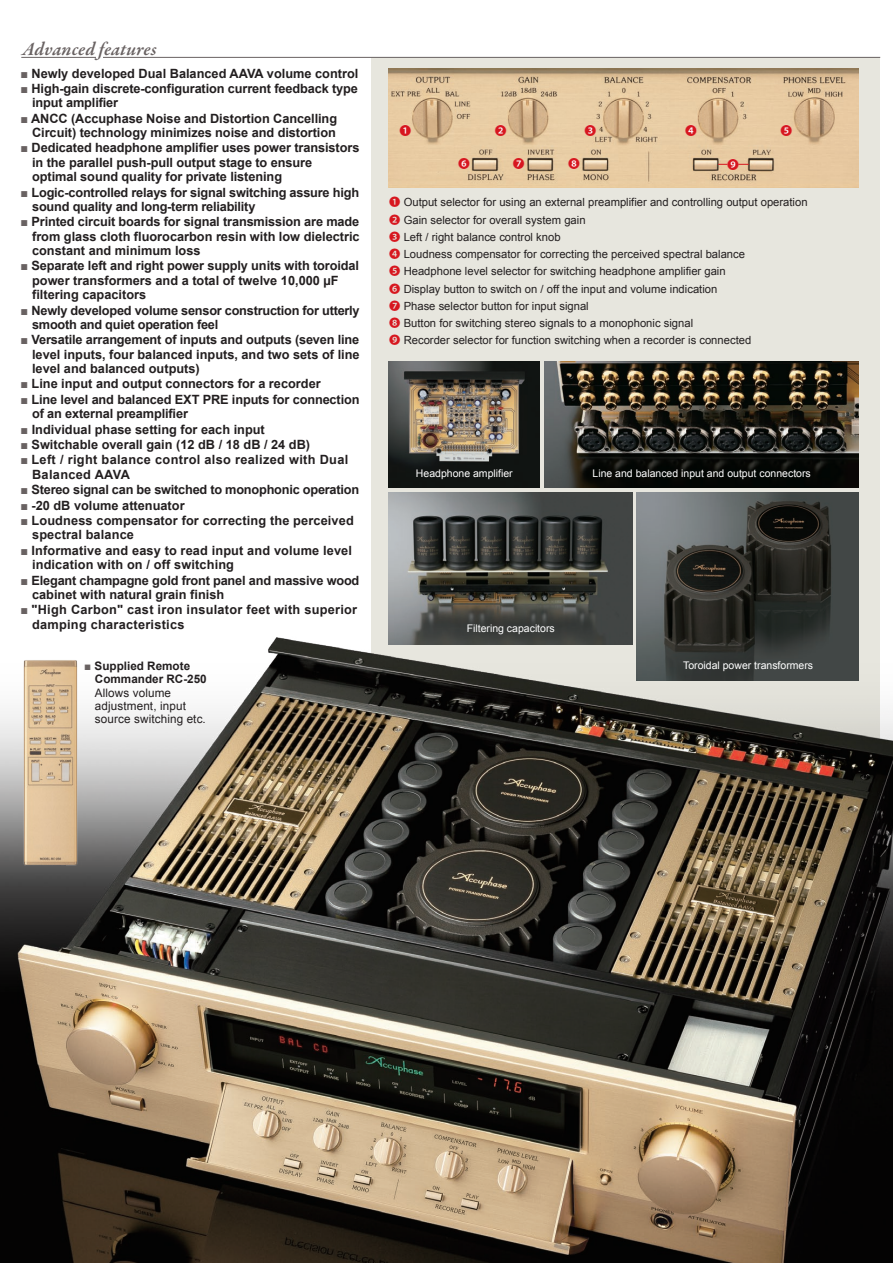
<style>
.page{position:relative;width:893px;height:1263px;background:#fff}
.page>*{position:absolute;margin:0;border:0;box-sizing:border-box;transform-origin:0 0}
.t1{font:italic 600 19.2px "Garamond Premr Pro";letter-spacing:.005em;color:#696262}
.t2{font:700 12.75px/14.4px "Arial";letter-spacing:-.005em;color:#231f20}
.t3{font:700 12.75px/14.4px "Arial";letter-spacing:.02em;color:#231f20}
.t4{font:700 12.75px/14.4px "Arial";letter-spacing:.025em;color:#231f20}
.t5{font:11.85px "Koz Go Pr 6 N";color:#d7171f}
.t6{font:11.7px/13.4px "Arial";letter-spacing:.01em;color:#231f20}
.t7{font:700 11.7px/13.4px "Arial";color:#231f20}
.t8{font:11.25px/17.2px "Arial";color:#231f20}
.t9{font:10.5px "Arial";color:#fff}
.s1{font-weight:400;color:#696262}
.s2{font-family:"Koz Go Pr 6 N";color:#d7171f}
</style>
<div class="page">
<div style="left:371px;top:57px;width:509px;height:698px;background:#e7e6de"></div>
<img style="left:389px;top:68px;width:470px;height:120px">
<div style="left:400px;top:125px;width:11px;height:10px;background:#fbfdfe;border-radius:50%"></div>
<div style="left:495px;top:125px;width:11px;height:10px;background:#fbfdfe;border-radius:50%"></div>
<div style="left:585px;top:125px;width:10px;height:10px;background:#fbfdfe;border-radius:50%"></div>
<div style="left:686px;top:125px;width:10px;height:10px;background:#fbfdfe;border-radius:50%"></div>
<div style="left:781px;top:125px;width:11px;height:10px;background:#fbfdfe;border-radius:50%"></div>
<div style="left:459px;top:158px;width:10px;height:11px;background:#fbfdfe;border-radius:50%"></div>
<div style="left:513px;top:158px;width:11px;height:11px;background:#fbfdfe;border-radius:50%"></div>
<div style="left:569px;top:158px;width:10px;height:11px;background:#fbfdfe;border-radius:50%"></div>
<hr style="left:718px;top:164px;width:31px;height:1px;background:#d7171f">
<div style="left:728px;top:159px;width:10px;height:10px;background:#fbfdfe;border-radius:50%"></div>
<img style="left:0;top:485px;width:893px;height:778px">
<img style="left:0;top:646px;width:101px;height:235px">
<img style="left:637px;top:493px;width:222px;height:188px">
<img style="left:389px;top:493px;width:244px;height:151px">
<img style="left:545px;top:362px;width:314px;height:125px">
<img style="left:389px;top:362px;width:151px;height:125px">
<hr style="left:21px;top:57px;width:859px;height:1px;background:#696262">
<h1 class="t1" style="left:22px;top:37px;width:136px">Advanced features</h1>
<p class="t2" style="left:20px;top:66px;width:339px"><span class="s1">■</span> Newly developed Dual Balanced AAVA volume control</p>
<p class="t2" style="left:32px;top:82px;width:327px;text-indent:-12px"><span class="s1">■</span> High-gain discrete-configuration current feedback type input amplifier</p>
<p class="t2" style="left:20px;top:111px;width:318px;text-align:right"><span class="s1">■</span> ANCC (Accuphase Noise and Distortion Cancelling<br>Circuit) technology minimizes noise and distortion</p>
<p class="t2" style="left:32px;top:141px;width:329px;text-indent:-12px"><span class="s1">■</span> Dedicated headphone amplifier uses power transistors in the parallel push-pull output stage to ensure optimal sound quality for private listening</p>
<p class="t2" style="left:32px;top:185px;width:329px;text-indent:-12px"><span class="s1">■</span> Logic-controlled relays for signal switching assure high sound quality and long-term reliability</p>
<p class="t2" style="left:32px;top:215px;width:329px;text-align:justify;text-indent:-12px"><span class="s1">■</span> Printed circuit boards for signal transmission are made from glass cloth fluorocarbon resin with low dielectric constant and minimum loss</p>
<p class="t2" style="left:32px;top:259px;width:328px;text-indent:-12px"><span class="s1">■</span> Separate left and right power supply units with toroidal power transformers and a total of twelve 10,000 µF filtering capacitors</p>
<p class="t2" style="left:32px;top:303px;width:329px;text-indent:-12px"><span class="s1">■</span> Newly developed volume sensor construction for utterly smooth and quiet operation feel</p>
<p class="t2" style="left:32px;top:333px;width:329px;text-align:justify;text-indent:-12px"><span class="s1">■</span> Versatile arrangement of inputs and outputs (seven line level inputs, four balanced inputs, and two sets of line level and balanced outputs)</p>
<p class="t2" style="left:20px;top:377px;width:302px"><span class="s1">■</span> Line input and output connectors for a recorder</p>
<p class="t2" style="left:32px;top:393px;width:329px;text-indent:-12px"><span class="s1">■</span> Line level and balanced EXT PRE inputs for connection of an external preamplifier</p>
<p class="t2" style="left:20px;top:422px;width:246px"><span class="s1">■</span> Individual phase setting for each input</p>
<p class="t2" style="left:20px;top:438px;width:291px"><span class="s1">■</span> Switchable overall gain (12 dB / 18 dB / 24 dB)</p>
<p class="t4" style="left:32px;top:453px;width:318px;text-indent:-12px"><span class="s1">■</span> Left / right balance control also realized with Dual<br>Balanced AAVA</p>
<p class="t2" style="left:20px;top:483px;width:340px"><span class="s1">■</span> Stereo signal can be switched to monophonic operation</p>
<p class="t2" style="left:20px;top:498px;width:166px"><span class="s1">■</span> -20 dB volume attenuator</p>
<p class="t2" style="left:32px;top:514px;width:323px;text-indent:-12px"><span class="s1">■</span> Loudness compensator for correcting the perceived spectral balance</p>
<p class="t2" style="left:32px;top:543px;width:321px;text-indent:-12px"><span class="s1">■</span> Informative and easy to read input and volume level indication with on / off switching</p>
<p class="t2" style="left:32px;top:573px;width:329px;text-indent:-12px"><span class="s1">■</span> Elegant champagne gold front panel and massive wood cabinet with natural grain finish</p>
<p class="t3" style="left:32px;top:603px;width:327px;text-indent:-12px"><span class="s1">■</span> "High Carbon" cast iron insulator feet with superior damping characteristics</p>
<p class="t7" style="left:95px;top:660px;width:113px;text-indent:-11px"><span class="s1">■</span> Supplied Remote<br>Commander RC-250</p>
<p class="t6" style="left:95px;top:686px;width:112px">Allows volume adjustment, input source switching etc.</p>
<p class="t5" style="left:400px;top:124px;width:13px">❶</p>
<p class="t5" style="left:495px;top:124px;width:13px">❷</p>
<p class="t5" style="left:584px;top:124px;width:13px">❸</p>
<p class="t5" style="left:685px;top:124px;width:13px">❹</p>
<p class="t5" style="left:781px;top:124px;width:13px">❺</p>
<p class="t5" style="left:458px;top:157px;width:13px">❻</p>
<p class="t5" style="left:513px;top:157px;width:13px">❼</p>
<p class="t5" style="left:568px;top:157px;width:13px">❽</p>
<p class="t5" style="left:727px;top:158px;width:13px">❾</p>
<p class="t8" style="left:389px;top:194px;width:420px"><span class="s2">❶</span> Output selector for using an external preamplifier and controlling output operation <span class="s2">❷</span> Gain selector for overall system gain<br><span class="s2">❸</span> Left / right balance control knob<br><span class="s2">❹</span> Loudness compensator for correcting the perceived spectral balance<br><span class="s2">❺</span> Headphone level selector for switching headphone amplifier gain<br><span class="s2">❻</span> Display button to switch on / off the input and volume indication<br><span class="s2">❼</span> Phase selector button for input signal<br><span class="s2">❽</span> Button for switching stereo signals to a monophonic signal<br><span class="s2">❾</span> Recorder selector for function switching when a recorder is connected</p>
<p class="t9" style="left:416px;top:467px;width:98px">Headphone amplifier</p>
<p class="t9" style="left:592px;top:467px;width:220px">Line and balanced input and output connectors</p>
<p class="t9" style="left:467px;top:622px;width:90px">Filtering capacitors</p>
<p class="t9" style="left:683px;top:659px;width:132px">Toroidal power transformers</p>
</div>
